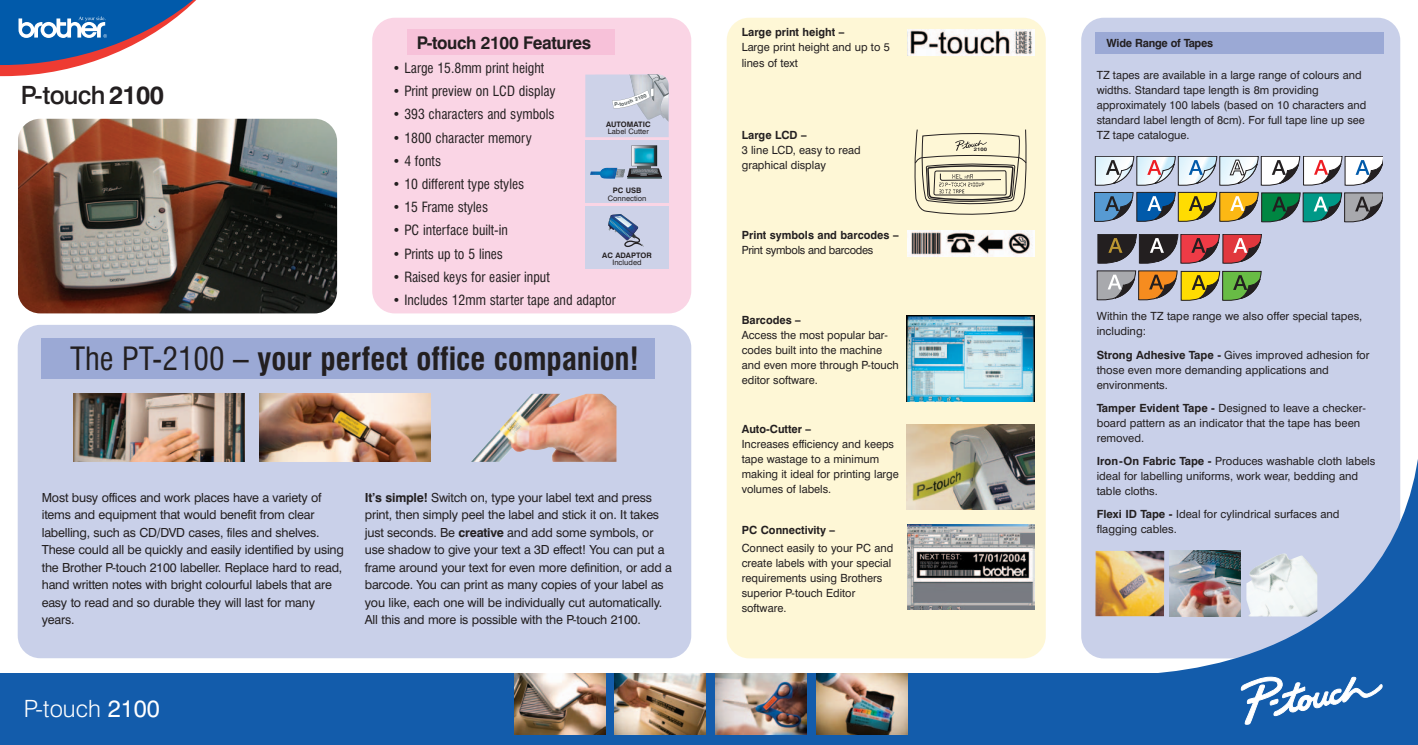
<style>
.page{position:relative;width:1418px;height:745px;background:#fff}
.page>*{position:absolute;margin:0;border:0;box-sizing:border-box;transform-origin:0 0}
.t1{font:700 condensed 31.25px "Swiss 721 BT";color:#231f20}
.t2{font:500 25.12px "Swiss 721 BT";letter-spacing:-.03em;color:#231f20}
.t3{font:300 23.75px "Swiss 721 BT";color:#fff}
.t4{font:700 17.5px "Swiss 721 BT";letter-spacing:-.025em;color:#231f20}
.t5{font:condensed 13.75px "Swiss 721 BT";color:#231f20}
.t6{font:12.5px/17.5px "Swiss 721 BT";letter-spacing:-.015em;color:#231f20}
.t7{font:11.25px/15px "Swiss 721 BT";color:#231f20}
.t8{font:700 11.25px "Swiss 721 BT";color:#231f20}
.t9{font:11.25px "Swiss 721 BT";letter-spacing:-.03em;color:#231f20}
.t10{font:700 11.25px "Swiss 721 BT";letter-spacing:-.025em;color:#231f20}
.t11{font:7.5px "Swiss 721 BT";color:#231f20}
.t12{font:700 7.5px "Swiss 721 BT";color:#231f20}
.t13{font:700 4.88px "Swiss 721 BT";color:#231f20;scale:1.19 1}
.s1{font-weight:400}
.s2{font-weight:700}
</style>
<div class="page">
<div style="left:0;top:673px;width:1417px;height:71px;background:#135cab"></div>
<svg style="left:0;top:0;width:196px;height:76px"></svg>
<svg style="left:1240px;top:676px;width:142px;height:48px"></svg>
<img style="left:715px;top:673px;width:91px;height:60px">
<img style="left:816px;top:673px;width:91px;height:60px">
<img style="left:514px;top:673px;width:91px;height:60px">
<img style="left:614px;top:673px;width:91px;height:60px">
<div style="left:18px;top:324px;width:673px;height:333px;background:#c9d0e9;border-radius:22px"></div>
<div style="left:372px;top:18px;width:319px;height:295px;background:#fad5e5;border-radius:22px"></div>
<img style="left:73px;top:393px;width:172px;height:68px">
<div style="left:41px;top:337px;width:613px;height:41px;background:#9ba9d5"></div>
<img style="left:259px;top:393px;width:171px;height:68px">
<img style="left:472px;top:393px;width:144px;height:68px">
<div style="left:408px;top:29px;width:207px;height:26px;background:#f7c1d9"></div>
<div style="left:726px;top:18px;width:319px;height:640px;background:#fef7d6;border-radius:22px"></div>
<div style="left:1081px;top:18px;width:319px;height:640px;background:#c9d0e9;border-radius:22px"></div>
<div style="left:1095px;top:32px;width:288px;height:21px;background:#9ba9d5"></div>
<svg style="left:1094px;top:156px;width:288px;height:66px"></svg>
<svg style="left:1115px;top:406px;width:302px;height:267px"></svg>
<svg style="left:1096px;top:234px;width:165px;height:66px"></svg>
<img style="left:1095px;top:550px;width:69px;height:65px">
<img style="left:1169px;top:550px;width:71px;height:65px">
<img style="left:1246px;top:552px;width:71px;height:64px">
<img style="left:907px;top:231px;width:127px;height:26px">
<img style="left:906px;top:316px;width:128px;height:85px">
<img style="left:907px;top:524px;width:127px;height:85px">
<img style="left:907px;top:29px;width:127px;height:26px">
<svg style="left:914px;top:129px;width:112px;height:85px"></svg>
<img style="left:906px;top:424px;width:128px;height:85px">
<img style="left:19px;top:119px;width:318px;height:194px;border-radius:22px">
<div style="left:585px;top:140px;width:83px;height:63px;background:#cdd2e8"></div>
<svg style="left:615px;top:145px;width:47px;height:34px"></svg>
<img style="left:590px;top:168px;width:27px;height:11px">
<div style="left:585px;top:206px;width:83px;height:63px;background:#cdd2e8"></div>
<svg style="left:608px;top:214px;width:36px;height:33px"></svg>
<svg style="left:585px;top:74px;width:83px;height:63px;background:#cbcfe0"></svg>
<h3 class="t4" style="left:417px;top:36px;width:176px">P-touch 2100 Features</h3>
<p class="t5" style="left:392px;top:62px;width:153px">• Large 15.8mm print height</p>
<p class="t5" style="left:392px;top:85px;width:165px">• Print preview on LCD display</p>
<p class="t5" style="left:392px;top:109px;width:164px">• 393 characters and symbols</p>
<p class="t5" style="left:392px;top:132px;width:141px">• 1800 character memory</p>
<p class="t5" style="left:392px;top:155px;width:50px">• 4 fonts</p>
<p class="t5" style="left:392px;top:178px;width:133px">• 10 different type styles</p>
<p class="t5" style="left:392px;top:201px;width:97px">• 15 Frame styles</p>
<p class="t5" style="left:392px;top:224px;width:117px">• PC interface built-in</p>
<p class="t5" style="left:392px;top:248px;width:112px">• Prints up to 5 lines</p>
<p class="t5" style="left:392px;top:271px;width:159px">• Raised keys for easier input</p>
<p class="t5" style="left:392px;top:294px;width:225px">• Includes 12mm starter tape and adaptor</p>
<h1 class="t1" style="left:70px;top:345px;width:570px"><span class="s1">The PT-2100</span> – your perfect office companion!</h1>
<h2 class="t2" style="left:21px;top:85px;width:145px">P-touch <span class="s2">2100</span></h2>
<p class="t12" style="left:606px;top:121px;width:46px">AUTOMATIC</p>
<p class="t11" style="left:608px;top:128px;width:43px">Label Cutter</p>
<p class="t12" style="left:613px;top:187px;width:30px">PC USB</p>
<p class="t11" style="left:608px;top:195px;width:40px">Connection</p>
<p class="t12" style="left:602px;top:252px;width:51px">AC ADAPTOR</p>
<p class="t11" style="left:612px;top:259px;width:31px">Included</p>
<p class="t6" style="left:42px;top:489px;width:304px">Most busy offices and work places have a variety of items and equipment that would benefit from clear labelling, such as CD/DVD cases, files and shelves.<br>These could all be quickly and easily identified by using the Brother P-touch 2100 labeller. Replace hard to read, hand written notes with bright colourful labels that are easy to read and so durable they will last for many years.</p>
<p class="t6" style="left:365px;top:489px;width:309px"><span class="s2">It’s simple!</span> Switch on, type your label text and press print, then simply peel the label and stick it on. It takes just seconds. Be <span class="s2">creative</span> and add some symbols, or use shadow to give your text a 3D effect! You can put a frame around your text for even more definition, or add a barcode. You can print as many copies of your label as you like, each one will be individually cut automatically.<br>All this and more is possible with the P-touch 2100.</p>
<h3 class="t3" style="left:24px;top:698px;width:138px">P-touch <span class="s1">2100</span></h3>
<p class="t8" style="left:741px;top:28px;width:104px">Large print height –</p>
<p class="t7" style="left:741px;top:41px;width:149px">Large print height and up to 5 lines of text</p>
<p class="t8" style="left:741px;top:130px;width:66px">Large LCD –</p>
<p class="t7" style="left:741px;top:143px;width:120px">3 line LCD, easy to read graphical display</p>
<p class="t8" style="left:741px;top:230px;width:158px">Print symbols and barcodes –</p>
<p class="t9" style="left:741px;top:245px;width:133px">Print symbols and barcodes</p>
<p class="t8" style="left:741px;top:315px;width:61px">Barcodes –</p>
<p class="t7" style="left:741px;top:328px;width:159px">Access the most popular bar&shy;codes built into the machine and even more through P-touch editor software.</p>
<p class="t8" style="left:741px;top:424px;width:71px">Auto-Cutter –</p>
<p class="t7" style="left:741px;top:437px;width:159px">Increases efficiency and keeps tape wastage to a minimum making it ideal for printing large volumes of labels.</p>
<p class="t8" style="left:741px;top:525px;width:95px">PC Connectivity –</p>
<p class="t7" style="left:741px;top:541px;width:153px">Connect easily to your PC and create labels with your special requirements using Brothers superior P-touch Editor software.</p>
<p class="t13" style="left:974px;top:146px;width:13px">2100</p>
<p class="t10" style="left:1106px;top:38px;width:108px">Wide Range of Tapes</p>
<p class="t7" style="left:1096px;top:68px;width:271px">TZ tapes are available in a large range of colours and widths. Standard tape length is 8m providing approximately 100 labels (based on 10 characters and standard label length of 8cm). For full tape line up see TZ tape catalogue.</p>
<p class="t7" style="left:1096px;top:310px;width:267px">Within the TZ tape range we also offer special tapes, including:</p>
<p class="t7" style="left:1096px;top:348px;width:274px"><span class="s2">Strong Adhesive Tape -</span> Gives improved adhesion for those even more demanding applications and environments.</p>
<p class="t7" style="left:1096px;top:401px;width:271px"><span class="s2">Tamper Evident Tape -</span> Designed to leave a checker&shy;board pattern as an indicator that the tape has been removed.</p>
<p class="t7" style="left:1096px;top:454px;width:280px"><span class="s2">Iron-On Fabric Tape -</span> Produces washable cloth labels ideal for labelling uniforms, work wear, bedding and table cloths.</p>
<p class="t7" style="left:1096px;top:507px;width:244px"><span class="s2">Flexi ID Tape -</span> Ideal for cylindrical surfaces and flagging cables.</p>
</div>
